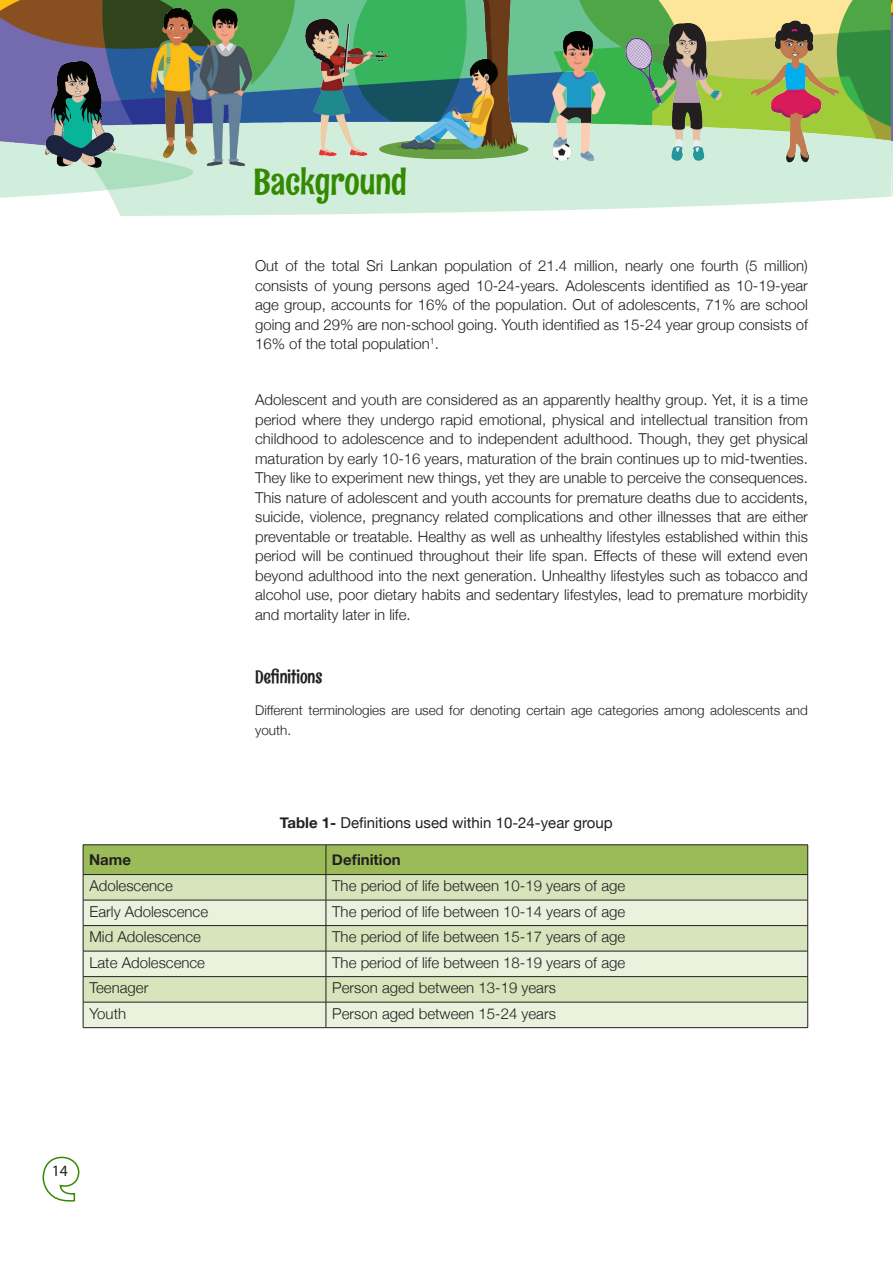
<style>
.page{position:relative;width:893px;height:1263px;background:#fff}
.page>*{position:absolute;margin:0;border:0;box-sizing:border-box;transform-origin:0 0}
.t1{font:36px "Rum Raisin";color:#338a00}
.t2{font:18px "Rum Raisin";color:#231f20}
.t3{font:15.75px "Myriad Pro";color:#231f20}
.t4{font:300 15px/19.5px "Helvetica Neue";color:#231f20;text-align:justify}
.t5{font:15px "Helvetica Neue";color:#231f20}
.t6{font:700 15px "Helvetica Neue";color:#231f20}
.t7{font:300 13.5px/19.5px "Helvetica Neue";color:#231f20}
.s1{font-weight:700}
</style>
<div class="page">
<svg style="left:42px;top:1156px;width:38px;height:46px"></svg>
<div style="left:0;top:150px;width:41px;height:48px;background:#d1eddb"></div>
<svg style="left:891px;top:150px;width:2px;height:46px"></svg>
<svg style="left:41px;top:150px;width:850px;height:66px;fill:#d1eddb"></svg>
<img style="left:0;top:0;width:893px;height:150px">
<img style="left:32px;top:0;width:807px;height:173px">
<hr style="left:83px;top:844px;width:243px;height:1px;background:#231f20">
<hr style="left:326px;top:844px;width:482px;height:1px;background:#231f20">
<svg style="left:83px;top:845px;width:725px;height:182px;background:#cedbb3"></svg>
<hr style="left:83px;top:1027px;width:243px;height:1px;background:#231f20">
<hr style="left:326px;top:1027px;width:482px;height:1px;background:#231f20">
<p class="t1" style="left:254px;top:159px;width:155px">Background</p>
<p class="t4" style="left:255px;top:256px;width:554px">Out of the total Sri Lankan population of 21.4 million, nearly one fourth (5 million) consists of young persons aged 10-24-years. Adolescents identified as 10-19-year age group, accounts for 16% of the population. Out of adolescents, 71% are school going and 29% are non-school going. Youth identified as 15-24 year group consists of 16% of the total population<sup>1</sup>.</p>
<p class="t4" style="left:255px;top:390px;width:554px">Adolescent and youth are considered as an apparently healthy group. Yet, it is a time period where they undergo rapid emotional, physical and intellectual transition from childhood to adolescence and to independent adulthood. Though, they get physical maturation by early 10-16 years, maturation of the brain continues up to mid-twenties.<br>They like to experiment new things, yet they are unable to perceive the consequences.<br>This nature of adolescent and youth accounts for premature deaths due to accidents, suicide, violence, pregnancy related complications and other illnesses that are either preventable or treatable. Healthy as well as unhealthy lifestyles established within this period will be continued throughout their life span. Effects of these will extend even beyond adulthood into the next generation. Unhealthy lifestyles such as tobacco and alcohol use, poor dietary habits and sedentary lifestyles, lead to premature morbidity and mortality later in life.</p>
<p class="t2" style="left:255px;top:665px;width:69px">Definitions</p>
<p class="t7" style="left:255px;top:700px;width:554px">Different terminologies are used for denoting certain age categories among adolescents and youth.</p>
<p class="t5" style="left:280px;top:814px;width:334px"><span class="s1">Table 1-</span> Definitions used within 10-24-year group</p>
<p class="t6" style="left:89px;top:851px;width:43px">Name</p>
<p class="t6" style="left:332px;top:851px;width:70px">Definition</p>
<p class="t4" style="left:89px;top:876px;width:85px">Adolescence</p>
<p class="t4" style="left:332px;top:876px;width:294px">The period of life between 10-19 years of age</p>
<p class="t4" style="left:89px;top:901px;width:120px">Early Adolescence</p>
<p class="t4" style="left:332px;top:901px;width:294px">The period of life between 10-14 years of age</p>
<p class="t4" style="left:89px;top:927px;width:113px">Mid Adolescence</p>
<p class="t4" style="left:332px;top:927px;width:294px">The period of life between 15-17 years of age</p>
<p class="t4" style="left:89px;top:952px;width:117px">Late Adolescence</p>
<p class="t4" style="left:332px;top:952px;width:294px">The period of life between 18-19 years of age</p>
<p class="t4" style="left:89px;top:978px;width:60px">Teenager</p>
<p class="t4" style="left:332px;top:978px;width:225px">Person aged between 13-19 years</p>
<p class="t4" style="left:89px;top:1003px;width:38px">Youth</p>
<p class="t4" style="left:332px;top:1003px;width:225px">Person aged between 15-24 years</p>
<p class="t3" style="left:52px;top:1161px;width:18px">14</p>
</div>
